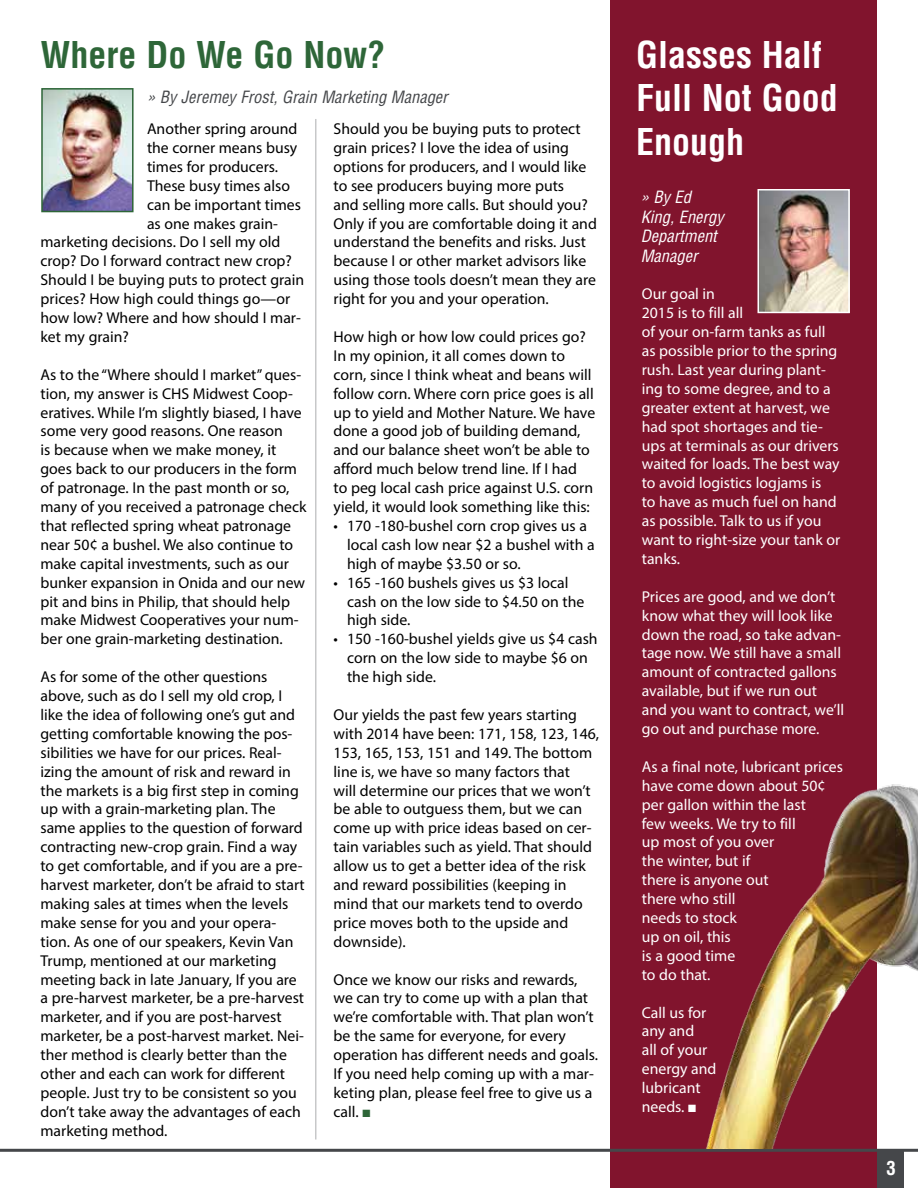
<style>
.page{position:relative;width:918px;height:1188px;background:#fff}
.page>*{position:absolute;margin:0;border:0;box-sizing:border-box;transform-origin:0 0}
.t1{font:700 condensed 36px/43.2px "Helvetica";color:#fff}
.t2{font:700 condensed 36px "Helvetica";color:#2e6638}
.t3{font:700 condensed 18.9px "Helvetica";color:#fff}
.t4{font:italic condensed 16.5px "Helvetica";color:#45474a}
.t5{font:italic condensed 16.5px/19.8px "Helvetica";color:#fff}
.t6{font:15.75px/18.9px "Myriad Pro";color:#000}
.t7{font:15.75px/18.9px "Myriad Pro";color:#fff}
.s1{color:#2e6638}
</style>
<div class="page">
<div style="left:610px;top:0;width:268px;height:1188px;background:#81142d"></div>
<hr style="left:0;top:1149px;width:918px;height:3px;background:#45474a">
<div style="left:878px;top:1150px;width:26px;height:38px;background:#45474a"></div>
<hr style="left:315px;top:119px;width:1px;height:1021px;background:#45474a">
<img style="left:44px;top:91px;width:87px;height:118px">
<div style="left:41px;top:88px;width:93px;height:124px;border:2px solid #2e6638"></div>
<img style="left:688px;top:707px;width:230px;height:442px">
<img style="left:761px;top:192px;width:86px;height:118px">
<div style="left:758px;top:189px;width:92px;height:124px;border:2px solid #fff"></div>
<h1 class="t2" style="left:40px;top:33px;width:346px">Where Do We Go Now?</h1>
<p class="t4" style="left:147px;top:86px;width:302px">» By Jeremey Frost, Grain Marketing Manager</p>
<p class="t6" style="left:147px;top:119px;width:152px">Another spring around</p>
<p class="t6" style="left:147px;top:138px;width:152px">the corner means busy</p>
<p class="t6" style="left:147px;top:157px;width:133px">times for producers.</p>
<p class="t6" style="left:147px;top:176px;width:145px">These busy times also</p>
<p class="t6" style="left:147px;top:195px;width:156px">can be important times</p>
<p class="t6" style="left:147px;top:214px;width:132px">as one makes grain-</p>
<p class="t6" style="left:40px;top:232px;width:241px">marketing decisions. Do I sell my old</p>
<p class="t6" style="left:40px;top:251px;width:253px">crop? Do I forward contract new crop?</p>
<p class="t6" style="left:40px;top:270px;width:265px">Should I be buying puts to protect grain</p>
<p class="t6" style="left:40px;top:289px;width:251px">prices? How high could things go—or</p>
<p class="t6" style="left:40px;top:308px;width:262px">how low? Where and how should I mar-</p>
<p class="t6" style="left:40px;top:327px;width:90px">ket my grain?</p>
<p class="t6" style="left:40px;top:365px;width:268px">As to the “Where should I market” ques&shy;tion, my answer is CHS Midwest Coop&shy;eratives. While I’m slightly biased, I have some very good reasons. One reason<br>is because when we make money, it goes back to our producers in the form of patronage. In the past month or so, many of you received a patronage check that reflected spring wheat patronage near 50¢ a bushel. We also continue to make capital investments, such as our bunker expansion in Onida and our new pit and bins in Philip, that should help make Midwest Cooperatives your num&shy;ber one grain-marketing destination.</p>
<p class="t6" style="left:40px;top:667px;width:266px">As for some of the other questions above, such as do I sell my old crop, I like the idea of following one’s gut and getting comfortable knowing the pos&shy;sibilities we have for our prices. Real&shy;izing the amount of risk and reward in the markets is a big first step in coming up with a grain-marketing plan. The same applies to the question of forward contracting new-crop grain. Find a way to get comfortable, and if you are a pre&shy;harvest marketer, don’t be afraid to start making sales at times when the levels make sense for you and your opera&shy;tion. As one of our speakers, Kevin Van Trump, mentioned at our marketing meeting back in late January, If you are a pre-harvest marketer, be a pre-harvest marketer, and if you are post-harvest marketer, be a post-harvest market. Nei&shy;ther method is clearly better than the other and each can work for different people. Just try to be consistent so you don’t take away the advantages of each marketing method.</p>
<p class="t6" style="left:334px;top:119px;width:265px">Should you be buying puts to protect grain prices? I love the idea of using options for producers, and I would like to see producers buying more puts<br>and selling more calls. But should you?<br>Only if you are comfortable doing it and understand the benefits and risks. Just because I or other market advisors like using those tools doesn’t mean they are right for you and your operation.</p>
<p class="t6" style="left:334px;top:327px;width:263px">How high or how low could prices go?<br>In my opinion, it all comes down to corn, since I think wheat and beans will follow corn. Where corn price goes is all up to yield and Mother Nature. We have done a good job of building demand, and our balance sheet won’t be able to afford much below trend line. If I had<br>to peg local cash price against U.S. corn yield, it would look something like this:</p>
<p class="t6" style="left:347px;top:516px;width:249px;text-indent:-13px">• 170 -180-bushel corn crop gives us a local cash low near $2 a bushel with a high of maybe $3.50 or so.</p>
<p class="t6" style="left:347px;top:573px;width:239px;text-indent:-13px">• 165 -160 bushels gives us $3 local cash on the low side to $4.50 on the high side.</p>
<p class="t6" style="left:347px;top:629px;width:252px;text-indent:-13px">• 150 -160-bushel yields give us $4 cash corn on the low side to maybe $6 on the high side.</p>
<p class="t6" style="left:334px;top:705px;width:267px">Our yields the past few years starting with 2014 have been: 171, 158, 123, 146, 153, 165, 153, 151 and 149. The bottom line is, we have so many factors that<br>will determine our prices that we won’t be able to outguess them, but we can come up with price ideas based on cer&shy;tain variables such as yield. That should allow us to get a better idea of the risk and reward possibilities (keeping in mind that our markets tend to overdo price moves both to the upside and downside).</p>
<p class="t6" style="left:334px;top:970px;width:266px">Once we know our risks and rewards, we can try to come up with a plan that we’re comfortable with. That plan won’t be the same for everyone, for every operation has different needs and goals.<br>If you need help coming up with a mar&shy;keting plan, please feel free to give us a call. <span class="s1">■</span></p>
<h1 class="t1" style="left:636px;top:33px;width:203px">Glasses Half<br>Full Not Good<br>Enough</h1>
<p class="t5" style="left:641px;top:187px;width:84px">» By Ed<br>King, Energy<br>Department<br>Manager</p>
<p class="t7" style="left:642px;top:284px;width:200px">Our goal in<br>2015 is to fill all<br>of your on-farm tanks as full as possible prior to the spring rush. Last year during plant&shy;ing to some degree, and to a greater extent at harvest, we had spot shortages and tie&shy;ups at terminals as our drivers waited for loads. The best way to avoid logistics logjams is<br>to have as much fuel on hand as possible. Talk to us if you want to right-size your tank or tanks.</p>
<p class="t7" style="left:642px;top:587px;width:204px">Prices are good, and we don’t know what they will look like down the road, so take advan&shy;tage now. We still have a small amount of contracted gallons available, but if we run out and you want to contract, we’ll go out and purchase more.</p>
<p class="t7" style="left:642px;top:757px;width:203px">As a final note, lubricant prices have come down about 50¢ per gallon within the last<br>few weeks. We try to fill<br>up most of you over<br>the winter, but if<br>there is anyone out<br>there who still<br>needs to stock<br>up on oil, this<br>is a good time<br>to do that.</p>
<p class="t7" style="left:642px;top:1003px;width:76px">Call us for any and<br>all of your energy and lubricant needs. ■</p>
<p class="t3" style="left:887px;top:1156px;width:11px">3</p>
</div>
